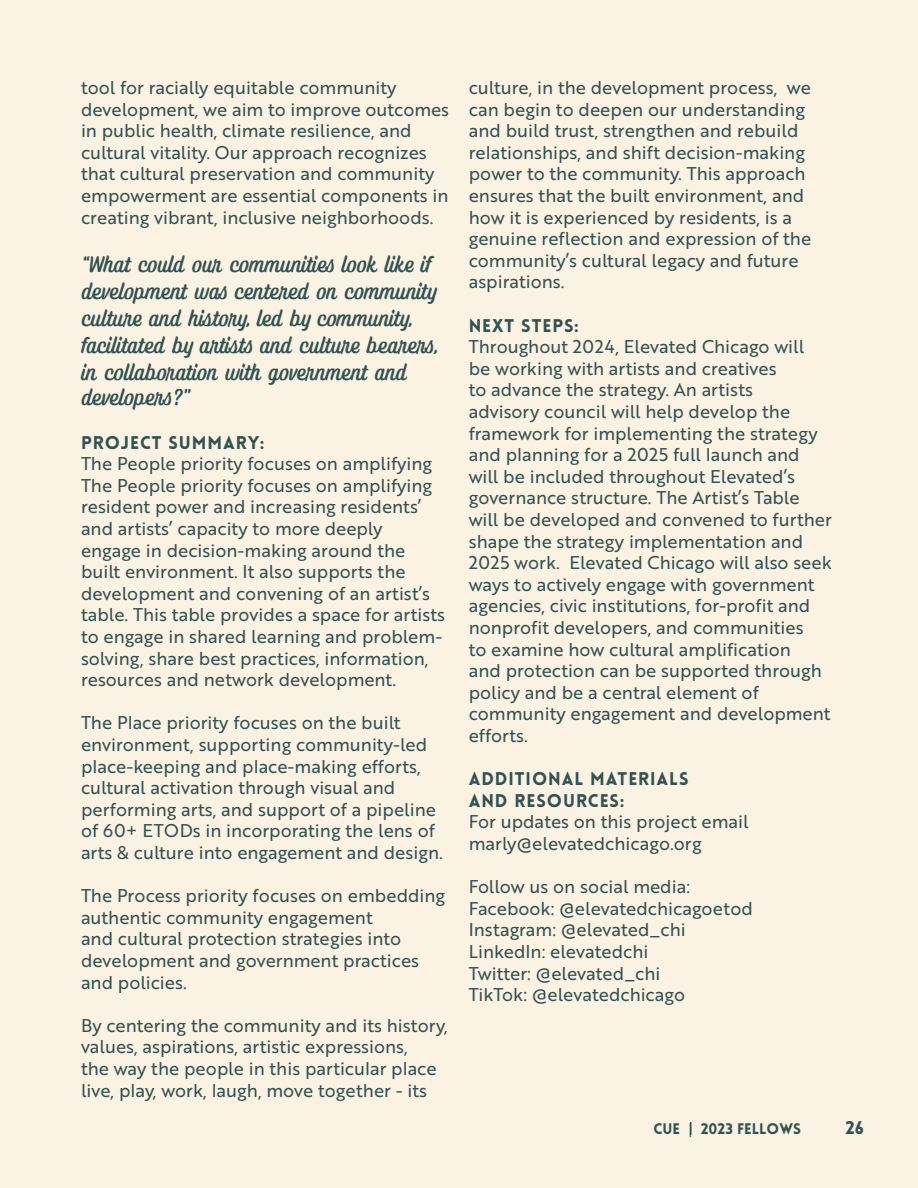
<style>
.page{position:relative;width:918px;height:1188px;background:#faf2e3}
.page>*{position:absolute;margin:0;border:0;box-sizing:border-box;transform-origin:0 0}
.t1{font:22.5px/26.7px "Tropika Island Script Casual";letter-spacing:-.08em;color:#335252}
.t2{font:18px/21.6px "Brother 1816 Regular";color:#335252}
.t3{font:900 18px "Lovelo";letter-spacing:.05em;color:#335252}
.t4{font:900 15px "Lovelo";color:#335252}
</style>
<div class="page">
<svg style="left:690px;top:1122px;width:2px;height:13px"></svg>
<p class="t2" style="left:81px;top:76px;width:370px">tool for racially equitable community development, we aim to improve outcomes in public health, climate resilience, and cultural vitality. Our approach recognizes that cultural preservation and community empowerment are essential components in creating vibrant, inclusive neighborhoods.</p>
<p class="t1" style="left:81px;top:250px;width:359px">“What could our communities look like if development was centered on community culture and history, led by community, facilitated by artists and culture bearers, in collaboration with government and developers?”</p>
<p class="t3" style="left:81px;top:431px;width:185px">PROJECT SUMMARY:</p>
<p class="t2" style="left:81px;top:452px;width:366px">The People priority focuses on amplifying The People priority focuses on amplifying resident power and increasing residents’ and artists’ capacity to more deeply engage in decision-making around the built environment. It also supports the development and convening of an artist’s table. This table provides a space for artists to engage in shared learning and problem&shy;solving, share best practices, information, resources and network development.</p>
<p class="t2" style="left:81px;top:711px;width:363px">The Place priority focuses on the built environment, supporting community-led place-keeping and place-making efforts, cultural activation through visual and performing arts, and support of a pipeline of 60+ ETODs in incorporating the lens of arts &amp; culture into engagement and design.</p>
<p class="t2" style="left:81px;top:884px;width:366px">The Process priority focuses on embedding authentic community engagement<br>and cultural protection strategies into development and government practices and policies.</p>
<p class="t2" style="left:81px;top:1014px;width:368px">By centering the community and its history, values, aspirations, artistic expressions,<br>the way the people in this particular place live, play, work, laugh, move together - its</p>
<p class="t2" style="left:469px;top:76px;width:344px">culture, in the development process, we can begin to deepen our understanding and build trust, strengthen and rebuild relationships, and shift decision-making power to the community. This approach ensures that the built environment, and how it is experienced by residents, is a genuine reflection and expression of the community’s cultural legacy and future aspirations.</p>
<p class="t3" style="left:469px;top:314px;width:112px">NEXT STEPS:</p>
<p class="t2" style="left:469px;top:335px;width:365px">Throughout 2024, Elevated Chicago will<br>be working with artists and creatives<br>to advance the strategy. An artists<br>advisory council will help develop the framework for implementing the strategy and planning for a 2025 full launch and will be included throughout Elevated’s governance structure. The Artist’s Table will be developed and convened to further shape the strategy implementation and 2025 work. Elevated Chicago will also seek ways to actively engage with government agencies, civic institutions, for-profit and nonprofit developers, and communities<br>to examine how cultural amplification<br>and protection can be supported through policy and be a central element of community engagement and development efforts.</p>
<p class="t3" style="left:469px;top:768px;width:221px">ADDITIONAL MATERIALS</p>
<p class="t3" style="left:469px;top:789px;width:157px">AND RESOURCES:</p>
<p class="t2" style="left:469px;top:810px;width:282px">For updates on this project email</p>
<p class="t2" style="left:469px;top:832px;width:234px">marly@elevatedchicago.org</p>
<p class="t2" style="left:469px;top:875px;width:223px">Follow us on social media:</p>
<p class="t2" style="left:469px;top:897px;width:286px">Facebook: @elevatedchicagoetod</p>
<p class="t2" style="left:469px;top:918px;width:219px">Instagram: @elevated_chi</p>
<p class="t2" style="left:469px;top:940px;width:181px">LinkedIn: elevatedchi</p>
<p class="t2" style="left:469px;top:962px;width:193px">Twitter: @elevated_chi</p>
<p class="t2" style="left:469px;top:983px;width:218px">TikTok: @elevatedchicago</p>
<p class="t4" style="left:653px;top:1119px;width:149px">CUE | 2023 FELLOWS</p>
<p class="t3" style="left:845px;top:1116px;width:20px">26</p>
</div>
